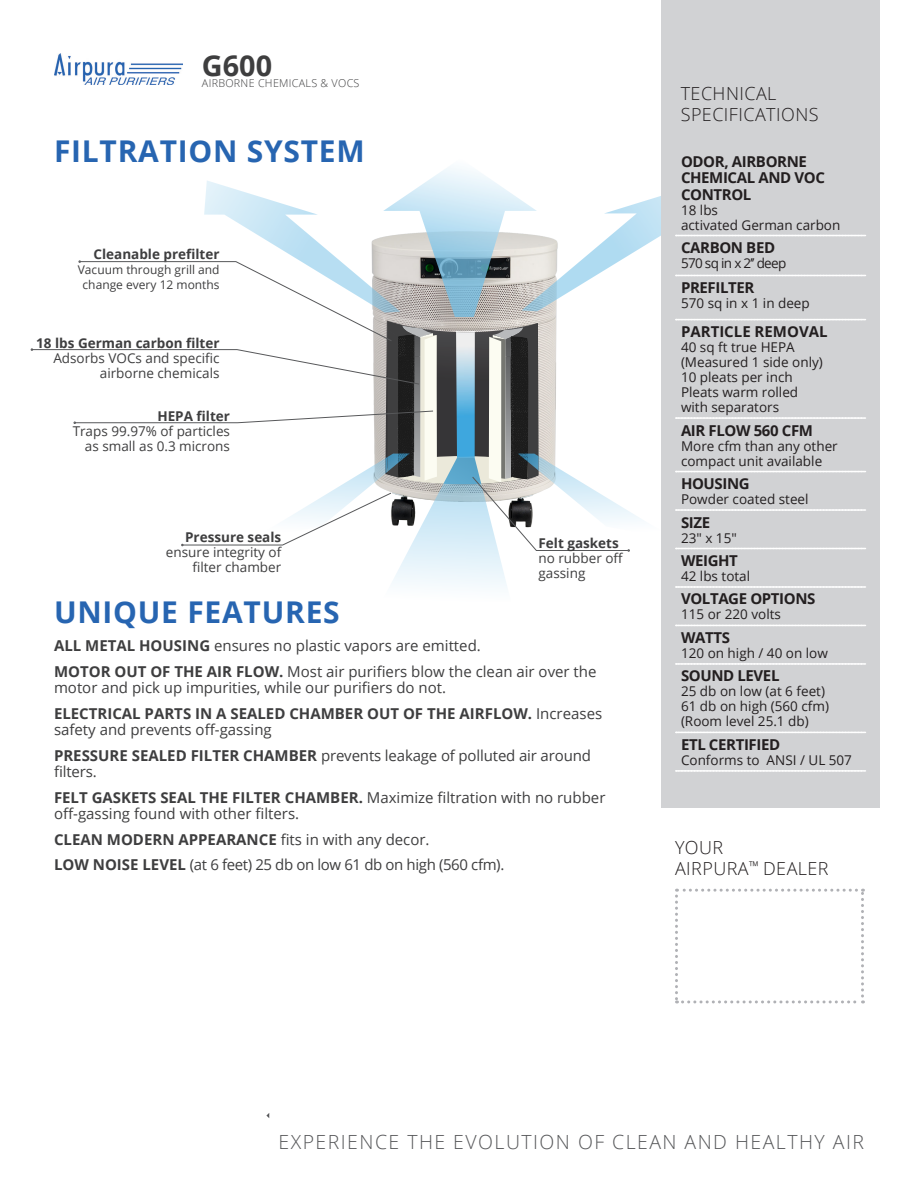
<style>
.page{position:relative;width:918px;height:1188px;background:#fff}
.page>*{position:absolute;margin:0;border:0;box-sizing:border-box;transform-origin:0 0}
.TITRE{font:700 30px "Open Sans";letter-spacing:.025em;color:#2765b1}
.t1{font:700 28.8px "Open Sans";color:#3e3e3f}
.t2{font:300 19.5px "Open Sans";letter-spacing:.075em;color:#57585a}
.t3{font:300 18px/21px "Open Sans";letter-spacing:.025em;color:#231f20}
.t4{font:15px/16.5px "Open Sans";color:#3e3e3f}
.t5{font:700 15px/16.5px "Open Sans";color:#3e3e3f}
.t6{font:700 15px/16.5px "Open Sans";letter-spacing:-.025em;color:#231f20}
.t7{font:15px "Open Sans";letter-spacing:-.025em;color:#3e3e3f}
.t8{font:700 15px "Open Sans";color:#231f20}
.t9{font:13.5px "Open Sans";color:#231f20}
.t10{font:13.5px/15px "Open Sans";color:#3e3e3f;text-align:right}
.t11{font:700 13.5px "Open Sans";color:#3e3e3f}
.t12{font:13.5px "Open Sans";letter-spacing:-.05em;color:#231f20}
.t13{font:12px "Open Sans";color:#3e3e3f}
.t14{font:300 10.8px "Open Sans";letter-spacing:.025em;color:#3e3e3f}
.s1{font-weight:700}
.s2{font-weight:400}
</style>
<div class="page">
<img style="left:204px;top:181px;width:179px;height:80px">
<img style="left:537px;top:196px;width:124px;height:65px">
<img style="left:383px;top:167px;width:154px;height:94px">
<svg style="left:675px;top:889px;width:189px;height:114px"></svg>
<div style="left:661px;top:0;width:218px;height:808px;background:#d1d2d4"></div>
<svg style="left:676px;top:235px;width:190px;height:1px"></svg>
<svg style="left:676px;top:275px;width:190px;height:1px"></svg>
<svg style="left:676px;top:319px;width:190px;height:1px"></svg>
<svg style="left:676px;top:417px;width:190px;height:2px"></svg>
<svg style="left:676px;top:471px;width:190px;height:1px"></svg>
<svg style="left:676px;top:509px;width:190px;height:2px"></svg>
<svg style="left:676px;top:548px;width:190px;height:1px"></svg>
<svg style="left:676px;top:586px;width:190px;height:2px"></svg>
<svg style="left:676px;top:625px;width:190px;height:1px"></svg>
<svg style="left:676px;top:663px;width:190px;height:2px"></svg>
<svg style="left:676px;top:732px;width:190px;height:1px"></svg>
<svg style="left:676px;top:770px;width:190px;height:2px"></svg>
<img style="left:54px;top:54px;width:128px;height:31px">
<svg style="left:31px;top:261px;width:599px;height:290px"></svg>
<p class="t1" style="left:202px;top:45px;width:72px">G600</p>
<p class="t14" style="left:202px;top:76px;width:159px">AIRBORNE CHEMICALS &amp; VOCS</p>
<p class="TITRE" style="left:54px;top:130px;width:312px">FILTRATION SYSTEM</p>
<p class="t11" style="left:94px;top:245px;width:128px">Cleanable prefilter</p>
<p class="t13" style="left:78px;top:261px;width:143px">Vacuum through grill and</p>
<p class="t13" style="left:83px;top:276px;width:139px">change every 12 months</p>
<p class="t11" style="left:36px;top:333px;width:185px">18 lbs German carbon filter</p>
<p class="t10" style="left:53px;top:350px;width:168px">Adsorbs VOCs and specific</p>
<p class="t10" style="left:100px;top:365px;width:121px">airborne chemicals</p>
<p class="t11" style="left:157px;top:407px;width:74px">HEPA filter</p>
<p class="t10" style="left:73px;top:423px;width:159px">Traps 99.97% of particles</p>
<p class="t10" style="left:85px;top:438px;width:147px">as small as 0.3 microns</p>
<p class="t11" style="left:185px;top:528px;width:98px">Pressure seals</p>
<p class="t10" style="left:166px;top:545px;width:117px">ensure integrity of filter chamber</p>
<p class="t11" style="left:539px;top:533px;width:82px">Felt gaskets</p>
<p class="t10" style="left:539px;top:550px;width:86px;text-align:left">no rubber off gassing</p>
<p class="TITRE" style="left:54px;top:591px;width:287px">UNIQUE FEATURES</p>
<p class="t4" style="left:54px;top:637px;width:428px"><span class="s1">ALL METAL HOUSING</span> ensures no plastic vapors are emitted.</p>
<p class="t4" style="left:54px;top:663px;width:544px"><span class="s1">MOTOR OUT OF THE AIR FLOW.</span> Most air purifiers blow the clean air over the motor and pick up impurities, while our purifiers do not.</p>
<p class="t5" style="left:54px;top:705px;width:550px">ELECTRICAL PARTS IN A SEALED CHAMBER OUT OF THE AIRFLOW. <span class="s2">Increases safety and prevents off-gassing</span></p>
<p class="t4" style="left:54px;top:747px;width:539px"><span class="s1">PRESSURE SEALED FILTER CHAMBER</span> prevents leakage of polluted air around filters.</p>
<p class="t4" style="left:54px;top:789px;width:553px"><span class="s1">FELT GASKETS SEAL THE FILTER CHAMBER.</span> Maximize filtration with no rubber off-gassing found with other filters.</p>
<p class="t5" style="left:54px;top:831px;width:377px">CLEAN MODERN APPEARANCE <span class="s2">fits in with any decor.</span></p>
<p class="t7" style="left:54px;top:855px;width:452px"><span class="s1">LOW NOISE LEVEL</span> (at 6 feet) 25 db on low 61 db on high (560 cfm).</p>
<p class="t3" style="left:681px;top:83px;width:139px">TECHNICAL<br>SPECIFICATIONS</p>
<p class="t6" style="left:681px;top:152px;width:145px">ODOR, AIRBORNE<br>CHEMICAL AND VOC<br>CONTROL</p>
<p class="t9" style="left:681px;top:200px;width:39px">18 lbs</p>
<p class="t9" style="left:681px;top:215px;width:161px">activated German carbon</p>
<p class="t6" style="left:681px;top:239px;width:96px">CARBON BED</p>
<p class="t12" style="left:681px;top:254px;width:107px">570 sq in x 2’’ deep</p>
<p class="t6" style="left:681px;top:279px;width:75px">PREFILTER</p>
<p class="t9" style="left:681px;top:294px;width:130px">570 sq in x 1 in deep</p>
<p class="t8" style="left:681px;top:321px;width:148px">PARTICLE REMOVAL</p>
<p class="t9" style="left:681px;top:338px;width:115px">40 sq ft true HEPA</p>
<p class="t9" style="left:681px;top:353px;width:143px">(Measured 1 side only)</p>
<p class="t9" style="left:681px;top:368px;width:113px">10 pleats per inch</p>
<p class="t9" style="left:681px;top:383px;width:119px">Pleats warm rolled</p>
<p class="t9" style="left:681px;top:398px;width:100px">with separators</p>
<p class="t6" style="left:681px;top:421px;width:134px">AIR FLOW 560 CFM</p>
<p class="t9" style="left:681px;top:436px;width:158px">More cfm than any other</p>
<p class="t9" style="left:681px;top:451px;width:143px">compact unit available</p>
<p class="t6" style="left:681px;top:475px;width:70px">HOUSING</p>
<p class="t9" style="left:681px;top:490px;width:129px">Powder coated steel</p>
<p class="t6" style="left:681px;top:513px;width:31px">SIZE</p>
<p class="t9" style="left:681px;top:528px;width:57px">23" x 15"</p>
<p class="t6" style="left:681px;top:552px;width:59px">WEIGHT</p>
<p class="t9" style="left:681px;top:567px;width:71px">42 lbs total</p>
<p class="t6" style="left:681px;top:590px;width:136px">VOLTAGE OPTIONS</p>
<p class="t9" style="left:681px;top:605px;width:102px">115 or 220 volts</p>
<p class="t6" style="left:681px;top:629px;width:50px">WATTS</p>
<p class="t9" style="left:681px;top:644px;width:148px">120 on high / 40 on low</p>
<p class="t6" style="left:681px;top:667px;width:100px">SOUND LEVEL</p>
<p class="t9" style="left:681px;top:682px;width:146px">25 db on low (at 6 feet)</p>
<p class="t9" style="left:681px;top:697px;width:150px">61 db on high (560 cfm)</p>
<p class="t9" style="left:681px;top:712px;width:129px">(Room level 25.1 db)</p>
<p class="t6" style="left:681px;top:736px;width:101px">ETL CERTIFIED</p>
<p class="t9" style="left:681px;top:751px;width:173px">Conforms to ANSI / UL 507</p>
<p class="t3" style="left:675px;top:837px;width:155px">YOUR<br>AIRPURA<sup>™</sup> DEALER</p>
<p class="t2" style="left:279px;top:1128px;width:587px">EXPERIENCE THE EVOLUTION OF CLEAN AND HEALTHY AIR</p>
</div>
